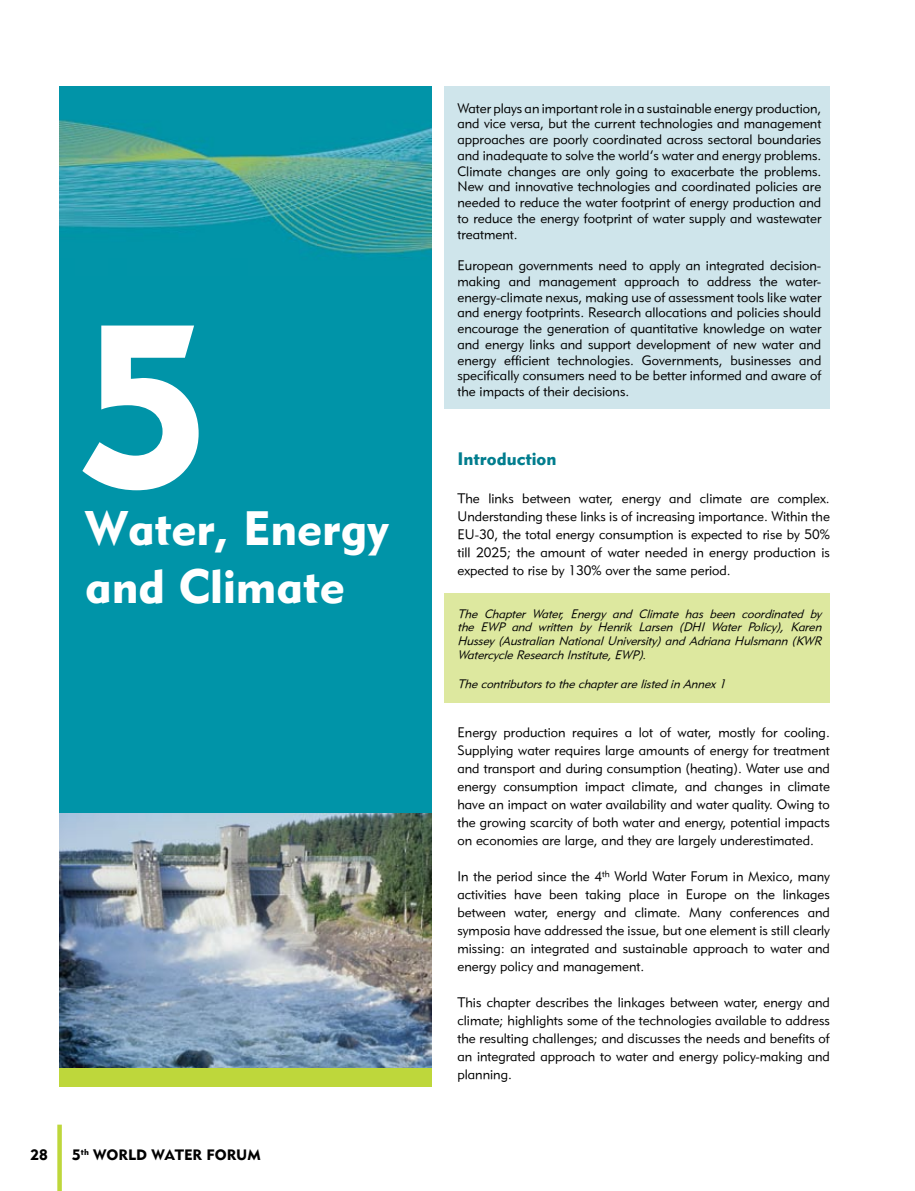
<style>
.page{position:relative;width:915px;height:1191px;background:#fff}
.page>*{position:absolute;margin:0;border:0;box-sizing:border-box;transform-origin:0 0}
.t1{font:225px "Geometric 415 Black BT";color:#fff}
.t2{font:48px/57.6px "Geometric 415 Black BT";color:#fff}
.t3{font:18px "Geometric 415 Black BT";color:#007d8e}
.t4{font:15px "Geometric 415 Black BT";color:#000}
.t5{font:13.5px/18px "Geometric 415 Lite BT";color:#000;text-align:justify}
.t6{font:italic 12px/13.8px "Geometric 415 Lite BT";color:#000}
</style>
<div class="page">
<div style="left:57px;top:1124px;width:5px;height:67px;background:#bed73b"></div>
<img style="left:60px;top:87px;width:372px;height:726px">
<div style="left:60px;top:1066px;width:372px;height:20px;background:#bed73b"></div>
<div style="left:444px;top:87px;width:385px;height:322px;background:#cfe5eb"></div>
<img style="left:60px;top:813px;width:372px;height:254px">
<div style="left:444px;top:594px;width:385px;height:109px;background:#dde89f"></div>
<h1 class="t1" style="left:81px;top:268px;width:132px">5</h1>
<h2 class="t2" style="left:85px;top:498px;width:305px">Water, Energy and Climate</h2>
<p class="t4" style="left:30px;top:1145px;width:18px">28</p>
<p class="t4" style="left:72px;top:1145px;width:190px">5<sup>th</sup> WORLD WATER FORUM</p>
<p class="t5" style="left:457px;top:100px;width:365px;line-height:15.8px">Water plays an important role in a sustainable energy production, and vice versa, but the current technologies and management approaches are poorly coordinated across sectoral boundaries and inadequate to solve the world’s water and energy problems.<br>Climate changes are only going to exacerbate the problems.<br>New and innovative technologies and coordinated policies are needed to reduce the water footprint of energy production and to reduce the energy footprint of water supply and wastewater treatment.</p>
<p class="t5" style="left:457px;top:257px;width:365px;line-height:15.8px">European governments need to apply an integrated decision&shy;making and management approach to address the water&shy;energy-climate nexus, making use of assessment tools like water and energy footprints. Research allocations and policies should encourage the generation of quantitative knowledge on water and energy links and support development of new water and energy efficient technologies. Governments, businesses and specifically consumers need to be better informed and aware of the impacts of their decisions.</p>
<h3 class="t3" style="left:457px;top:447px;width:100px">Introduction</h3>
<p class="t5" style="left:457px;top:489px;width:374px">The links between water, energy and climate are complex.<br>Understanding these links is of increasing importance. Within the EU-30, the total energy consumption is expected to rise by 50% till 2025; the amount of water needed in energy production is expected to rise by 130% over the same period.</p>
<p class="t6" style="left:457px;top:606px;width:369px">The Chapter Water, Energy and Climate has been coordinated by the EWP and written by Henrik Larsen (DHI Water Policy), Karen Hussey (AustralianNationalUniversity)andAdrianaHulsmann(KWR WatercycleResearchInstitute,EWP).</p>
<p class="t6" style="left:457px;top:676px;width:273px">ThecontributorstothechapterarelistedinAnnex1</p>
<p class="t5" style="left:457px;top:723px;width:374px">Energy production requires a lot of water, mostly for cooling.<br>Supplying water requires large amounts of energy for treatment and transport and during consumption (heating). Water use and energy consumption impact climate, and changes in climate have an impact on water availability and water quality. Owing to the growing scarcity of both water and energy, potential impacts on economies are large, and they are largely underestimated.</p>
<p class="t5" style="left:457px;top:867px;width:374px">In the period since the 4<sup>th</sup> World Water Forum in Mexico, many activities have been taking place in Europe on the linkages between water, energy and climate. Many conferences and symposia have addressed the issue, but one element is still clearly missing: an integrated and sustainable approach to water and energy policy and management.</p>
<p class="t5" style="left:457px;top:993px;width:374px">This chapter describes the linkages between water, energy and climate; highlights some of the technologies available to address the resulting challenges; and discusses the needs and benefits of an integrated approach to water and energy policy-making and planning.</p>
</div>
